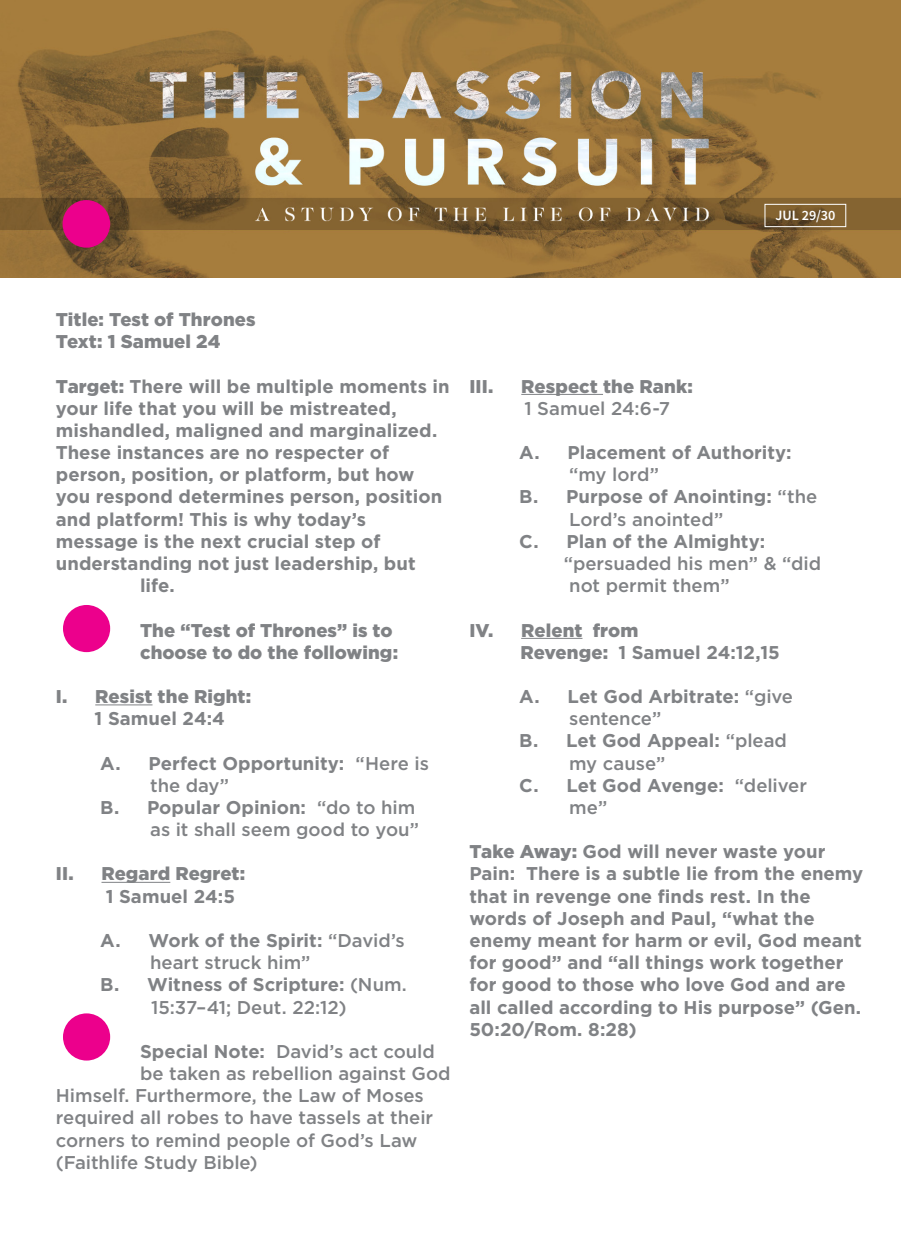
<style>
.page{position:relative;width:901px;height:1235px;background:#fff}
.page>*{position:absolute;margin:0;border:0;box-sizing:border-box;transform-origin:0 0}
.t1{font:700 18.5px/22.2px "Gotham";color:#808285}
.t2{font:500 18.5px "Gotham";color:#808285}
.t3{font:900 18.5px/22.2px "Gotham";letter-spacing:.005em;color:#808285}
.t4{font:600 14.2px "Source Sans Pro";color:#fff}
.s1{font-weight:900}
.s2{color:#818285}
.s3{font-weight:700}
.s4{font-weight:500}
</style>
<div class="page">
<img style="left:0;top:0;width:900px;height:278px">
<div style="left:62px;top:200px;width:48px;height:48px;background:#ec008c;border-radius:50%"></div>
<div style="left:764px;top:204px;width:81px;height:23px;border:1px solid #fff"></div>
<div style="left:63px;top:1013px;width:47px;height:47px;background:#ec008c;border-radius:50%"></div>
<div style="left:63px;top:605px;width:47px;height:47px;background:#ec008c;border-radius:50%"></div>
<hr style="left:95px;top:704px;width:57px;height:1px;background:#808285">
<hr style="left:101px;top:881px;width:69px;height:1px;background:#808285">
<hr style="left:521px;top:394px;width:81px;height:1px;background:#808285">
<hr style="left:521px;top:638px;width:61px;height:1px;background:#808285">
<p class="t4" style="left:775px;top:206px;width:61px">JUL 29/30</p>
<p class="t3" style="left:56px;top:308px;width:201px">Title: Test of Thrones<br>Text: 1 Samuel 24</p>
<p class="t1" style="left:56px;top:375px;width:395px"><span class="s1">Target:</span> There will be multiple moments in</p>
<p class="t1" style="left:56px;top:397px;width:342px">your life that you will be mistreated,</p>
<p class="t1" style="left:56px;top:419px;width:383px">mishandled, maligned and marginalized.</p>
<p class="t1" style="left:56px;top:441px;width:334px">These instances are no respecter of</p>
<p class="t1" style="left:56px;top:463px;width:360px">person, position, or platform, but how</p>
<p class="t1" style="left:56px;top:485px;width:388px">you respond determines person, position</p>
<p class="t1" style="left:56px;top:508px;width:312px">and platform! This is why today’s</p>
<p class="t1" style="left:56px;top:530px;width:326px">message is the next crucial step of</p>
<p class="t1" style="left:56px;top:552px;width:361px">understanding not just leadership, but</p>
<p class="t1" style="left:140px;top:574px;width:36px">life.</p>
<p class="t3" style="left:140px;top:618px;width:259px">The “Test of Thrones” is to choose to do the following:</p>
<p class="t3" style="left:95px;top:685px;width:158px;text-indent:-39px">I<span class="s2">.</span> Resist the Right:<br><span class="s3">1 Samuel 24:4</span></p>
<p class="t1" style="left:100px;top:751px;width:330px">A<span class="s2">.</span> Perfect Opportunity: <span class="s4">“Here is</span></p>
<p class="t2" style="left:150px;top:774px;width:81px">the day”</p>
<p class="t1" style="left:100px;top:796px;width:316px">B<span class="s2">.</span> Popular Opinion: <span class="s4">“do to him</span></p>
<p class="t2" style="left:150px;top:819px;width:270px">as it shall seem good to you”</p>
<p class="t3" style="left:56px;top:862px;width:191px">II. Regard Regret:</p>
<p class="t1" style="left:106px;top:885px;width:131px">1 Samuel 24:5</p>
<p class="t1" style="left:100px;top:929px;width:306px">A<span class="s2">.</span> Work of the Spirit: <span class="s4">“David’s</span></p>
<p class="t2" style="left:150px;top:952px;width:162px">heart struck him”</p>
<p class="t1" style="left:100px;top:973px;width:308px">B<span class="s2">.</span> Witness of Scripture: <span class="s4">(Num.</span></p>
<p class="t2" style="left:151px;top:996px;width:197px">15:37–41; Deut. 22:12)</p>
<p class="t2" style="left:140px;top:1040px;width:296px"><span class="s3">Special Note:</span> David’s act could</p>
<p class="t2" style="left:140px;top:1063px;width:312px">be taken as rebellion against God</p>
<p class="t2" style="left:56px;top:1085px;width:369px">Himself. Furthermore, the Law of Moses</p>
<p class="t2" style="left:56px;top:1107px;width:379px">required all robes to have tassels at their</p>
<p class="t2" style="left:56px;top:1129px;width:363px">corners to remind people of God’s Law</p>
<p class="t2" style="left:56px;top:1151px;width:203px">(Faithlife Study Bible)</p>
<p class="t3" style="left:469px;top:375px;width:26px">III.</p>
<p class="t3" style="left:521px;top:375px;width:173px">Respect the Rank:</p>
<p class="t2" style="left:524px;top:397px;width:147px">1 Samuel 24:6-7</p>
<p class="t1" style="left:519px;top:441px;width:274px">A<span class="s2">.</span> Placement of Authority:</p>
<p class="t2" style="left:569px;top:464px;width:91px">“my lord”</p>
<p class="t1" style="left:519px;top:485px;width:299px">B<span class="s2">.</span> Purpose of Anointing: <span class="s4">“the</span></p>
<p class="t2" style="left:569px;top:508px;width:155px">Lord’s anointed”</p>
<p class="t1" style="left:519px;top:530px;width:247px">C<span class="s2">.</span> Plan of the Almighty:</p>
<p class="t2" style="left:563px;top:553px;width:259px">“persuaded his men” &amp; “did</p>
<p class="t2" style="left:569px;top:575px;width:162px">not permit them”</p>
<p class="t3" style="left:520px;top:618px;width:260px;text-indent:-51px">IV. Relent from<br>Revenge: <span class="s3">1 Samuel 24:12,15</span></p>
<p class="t1" style="left:519px;top:685px;width:275px">A<span class="s2">.</span> Let God Arbitrate: <span class="s4">“give</span></p>
<p class="t2" style="left:569px;top:708px;width:94px">sentence”</p>
<p class="t1" style="left:519px;top:729px;width:269px">B<span class="s2">.</span> Let God Appeal: <span class="s4">“plead</span></p>
<p class="t2" style="left:569px;top:752px;width:98px">my cause”</p>
<p class="t1" style="left:519px;top:774px;width:289px">C<span class="s2">.</span> Let God Avenge: <span class="s4">“deliver</span></p>
<p class="t2" style="left:569px;top:797px;width:39px">me”</p>
<p class="t1" style="left:469px;top:840px;width:395px"><span class="s1">Take Away:</span> God will never waste your Pain: There is a subtle lie from the enemy that in revenge one finds rest. In the words of Joseph and Paul, “what the enemy meant for harm or evil, God meant for good” and “all things work together for good to those who love God and are all called according to His purpose” (Gen.<br>50:20/Rom. 8:28)</p>
</div>
